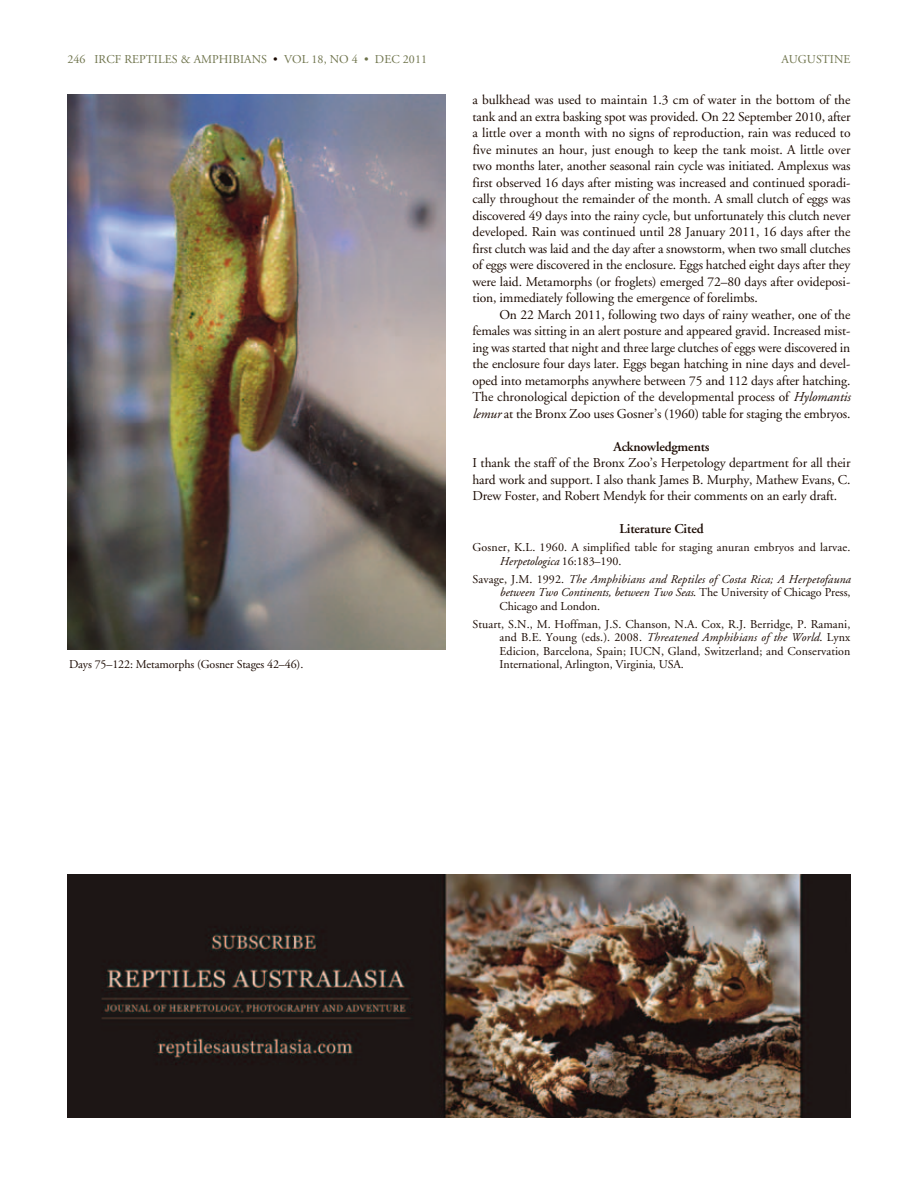
<style>
.page{position:relative;width:918px;height:1188px;background:#fff}
.page>*{position:absolute;margin:0;border:0;box-sizing:border-box;transform-origin:0 0}
.t1{font:13.5px/16.5px "Adobe Garamond";letter-spacing:-.01em;color:#1b0a02;text-align:justify}
.t2{font:600 13.5px "Adobe Garamond";letter-spacing:-.01em;color:#1b0a02}
.t3{font:12px/13.5px "Adobe Garamond";letter-spacing:.005em;color:#1b0a02}
.t4{font:italic 12px/13.5px "Adobe Garamond";letter-spacing:-.005em;color:#1b0a02;text-align:justify}
.t5{font:12px "Adobe Garamond";letter-spacing:.005em;color:#6e734b}
.s1{color:#1b0a02}
.s2{font-style:italic}
.s3{font-style:normal}
</style>
<div class="page">
<img style="left:68px;top:94px;width:378px;height:555px">
<img style="left:68px;top:874px;width:782px;height:244px">
<p class="t5" style="left:68px;top:53px;width:361px">246 IRCF Reptiles &amp; Amphibians <span class="s1">•</span> Vol 18, No 4 • DEC 2011</p>
<p class="t5" style="left:781px;top:53px;width:18px">Augu</p>
<p class="t5" style="left:816px;top:53px;width:36px">stine</p>
<p class="t1" style="left:472px;top:92px;width:380px">a bulkhead was used to maintain 1.3 cm of water in the bottom of the tank and an extra basking spot was provided. On 22 S eptember 2010, after a little over a month with no signs of reproduction, rain was reduced to five minutes an hour, just enough to keep the tank moist. A little over two months later, another seasonal rain cycle was initiated. Amplexus was first observed 16 days after misting was increased and continued sporadi&shy;cally throughout the remainder of the month. A small clutch of eggs was discovered 49 days into the rainy cycle, but unfortunately this clutch never developed. Rain was continued until 28 January 2011, 16 days after the first clutch was laid and the day after a snowstorm, when two small clutches of eggs were discovered in the enclosure. Eggs hatched eight days after they were laid. Metamorphs (or froglets) emerged 72–80 days after ovideposi&shy;tion, immediately following the emergence of forelimbs.</p>
<p class="t1" style="left:472px;top:307px;width:380px;text-indent:27px">On 22 March 2011, following two days of rainy weather, one of the females was sitting in an alert posture and appeared gravid. Increased mist&shy;ing was started that night and three large clutches of eggs were discovered in the enclosure four days later. Eggs began hatching in nine days and devel&shy;oped into metamorphs anywhere between 75 and 112 days after hatching.<br>The chronological depiction of the developmental process of <span class="s2">Hylomantis lemur</span> at the Bronx Zoo uses Gosner’s (1960) table for staging the embryos.</p>
<p class="t2" style="left:613px;top:439px;width:98px">Acknowledgments</p>
<p class="t1" style="left:472px;top:455px;width:380px">I thank the staff of the B ronx Zoo’s Herpetology department for all their hard work and support. I also thank James B . Murphy, Mathew Evans, C.<br>Drew Foster, and Robert Mendyk for their comments on an early draft.</p>
<p class="t2" style="left:619px;top:522px;width:86px">Literature Cited</p>
<p class="t3" style="left:500px;top:541px;width:352px;text-indent:-27px">Gosner, K.L. 1960. A simplified table for staging anuran embryos and larvae.<br><span class="s2">Herpetologica</span> 16:183–190.</p>
<p class="t4" style="left:499px;top:573px;width:353px;text-indent:-27px"><span class="s3">Savage, J.M. 1992.</span> The Amphibians and Reptiles of Costa Rica; A Herpetofauna between Two Continents, between Two Seas<span class="s3">. The University of Chicago P ress, Chicago and London.</span></p>
<p class="t3" style="left:500px;top:618px;width:352px;text-align:justify;text-indent:-27px">Stuart, S .N., M . Hoffman, J.S. Chanson, N .A. Cox, R.J. Berridge, P . Ramani, and B .E. Young (eds.). 2008. <span class="s2">Threatened Amphibians of the World</span>. Lynx Edicion, B arcelona, Spain; IUCN, Gland, Switzerland; and Conservation</p>
<p class="t3" style="left:69px;top:658px;width:236px">Days 75–122: Metamorphs (Gosner Stages 42–46).</p>
<p class="t3" style="left:500px;top:658px;width:186px">International, Arlington, Virginia, USA.</p>
</div>
